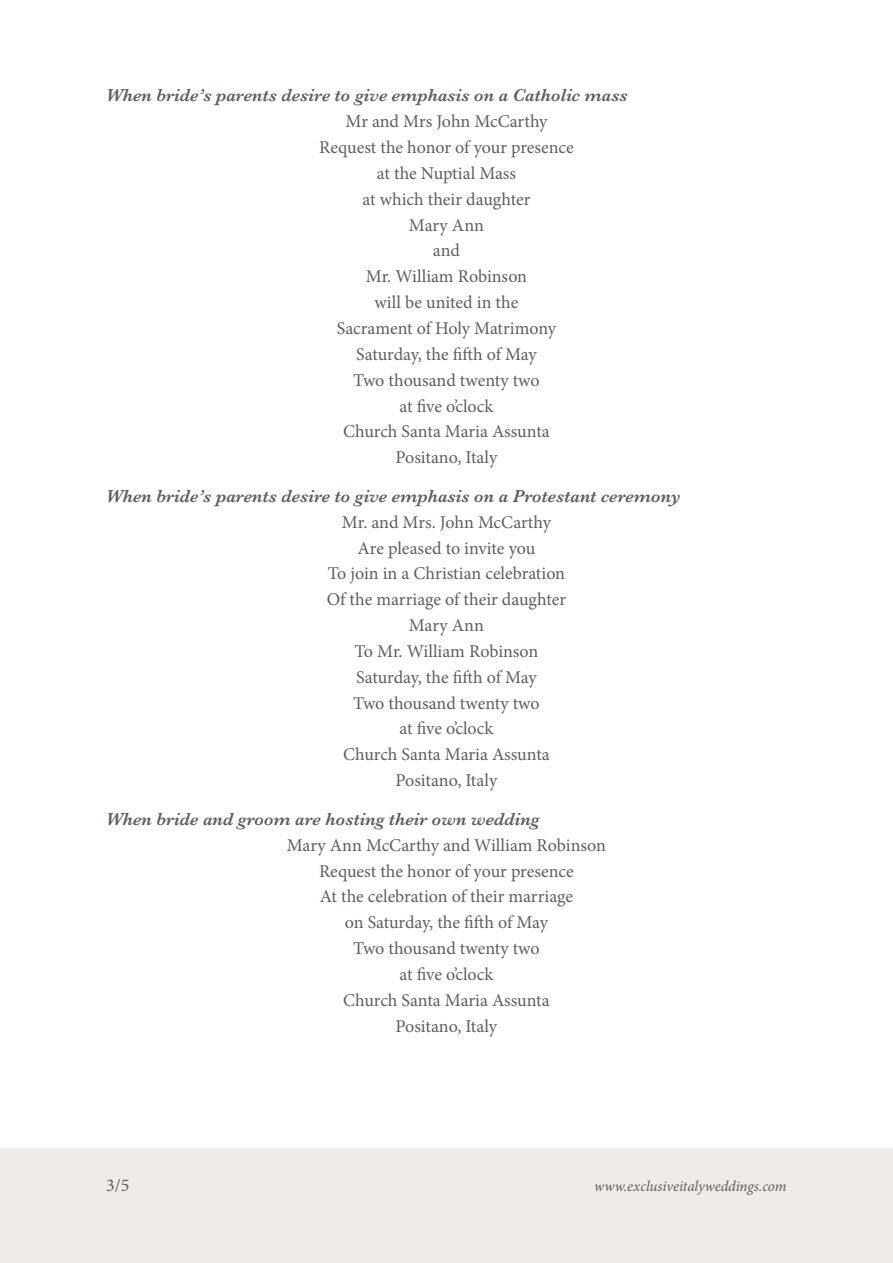
<style>
.page{position:relative;width:893px;height:1263px;background:#fff}
.page>*{position:absolute;margin:0;border:0;box-sizing:border-box;transform-origin:0 0}
.t1{font:18px/25.8px "Minion Pro";letter-spacing:-.005em;color:#615d59;text-align:center}
.t2{font:italic 600 18px "Baskerville";color:#615d59}
.t3{font:italic 15px "Minion Pro";letter-spacing:-.005em;color:#615d59}
</style>
<div class="page">
<div style="left:0;top:1148px;width:893px;height:115px;background:#f0eae8"></div>
<p class="t2" style="left:106px;top:83px;width:523px">When bride’s parents desire to give emphasis on a Catholic mass</p>
<p class="t1" style="left:319px;top:109px;width:256px">Mr and Mrs John McCarthy<br>Request the honor of your presence at the Nuptial Mass<br>at which their daughter<br>Mary Ann<br>and<br>Mr. William Robinson<br>will be united in the<br>Sacrament of Holy Matrimony<br>Saturday, the fifth of May<br>Two thousand twenty two<br>at five o’clock<br>Church Santa Maria Assunta<br>Positano, Italy</p>
<p class="t2" style="left:106px;top:484px;width:576px">When bride’s parents desire to give emphasis on a Protestant ceremony</p>
<p class="t1" style="left:327px;top:509px;width:241px">Mr. and Mrs. John McCarthy<br>Are pleased to invite you<br>To join in a Christian celebration<br>Of the marriage of their daughter<br>Mary Ann<br>To Mr. William Robinson<br>Saturday, the fifth of May<br>Two thousand twenty two<br>at five o’clock<br>Church Santa Maria Assunta<br>Positano, Italy</p>
<p class="t2" style="left:106px;top:807px;width:435px">When bride and groom are hosting their own wedding</p>
<p class="t1" style="left:287px;top:832px;width:321px">Mary Ann McCarthy and William Robinson<br>Request the honor of your presence<br>At the celebration of their marriage<br>on Saturday, the fifth of May<br>Two thousand twenty two<br>at five o’clock<br>Church Santa Maria Assunta<br>Positano, Italy</p>
<p class="t1" style="left:106px;top:1172px;width:25px">3/5</p>
<p class="t3" style="left:594px;top:1176px;width:194px">www.exclusiveitalyweddings.com</p>
</div>
